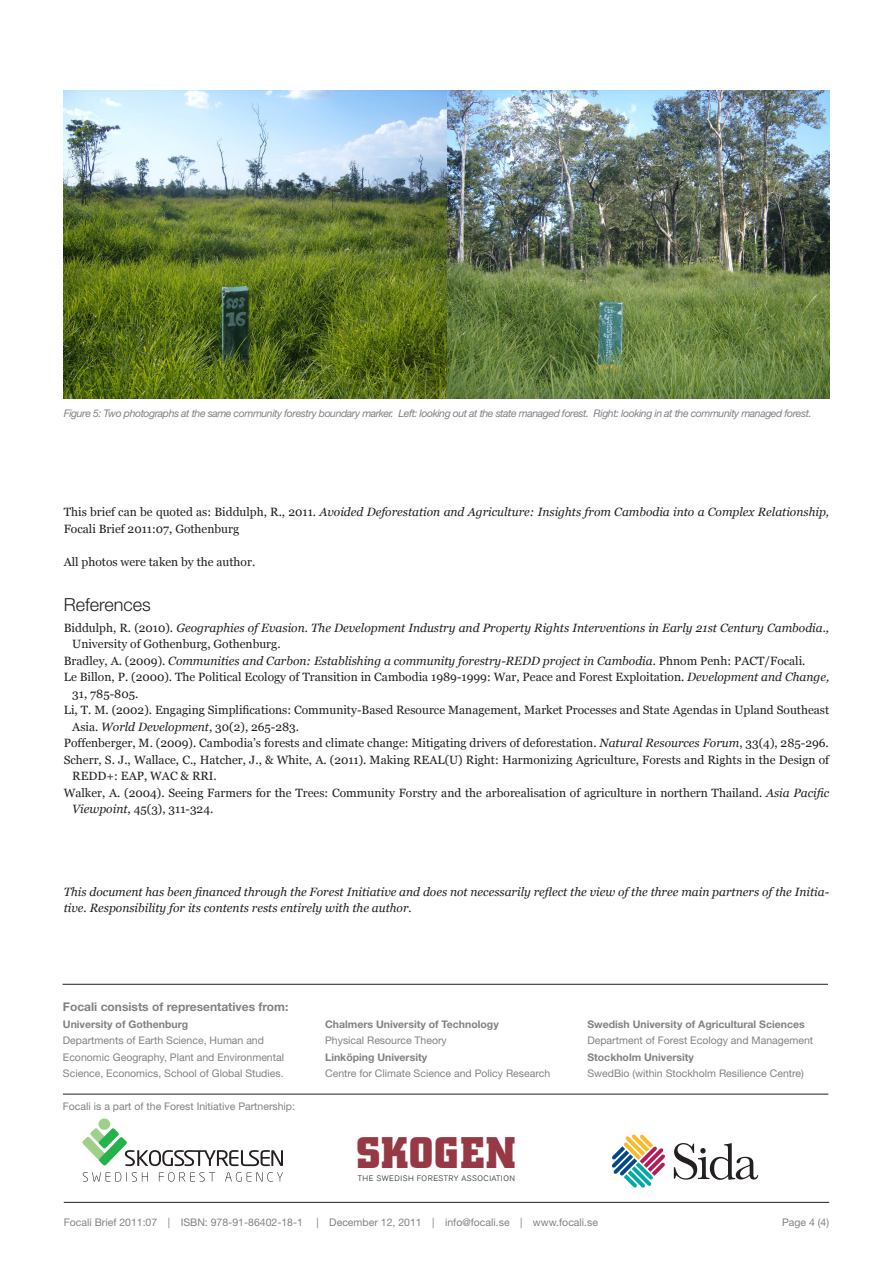
<style>
.page{position:relative;width:893px;height:1263px;background:#fff}
.page>*{position:absolute;margin:0;border:0;box-sizing:border-box;transform-origin:0 0}
.t1{font:700 43.8px "City";letter-spacing:.02em;color:#973845}
.t2{font:300 18px "Helvetica Neue LT Std";color:#231f20}
.normal_punktlista{font:12px/16.5px "Georgia";color:#231f20}
.normal_punktlista-2{font:italic 12px/16.5px "Georgia";color:#231f20}
.t3{font:700 12px "Helvetica Neue LT Std";color:#808285}
.t4{font:10.5px/16.5px "Helvetica Neue LT Std";color:#808285}
.photo{font:italic 10.5px "Helvetica Neue LT Std";letter-spacing:-.04em;color:#808285}
.footer_bold{font:700 10.5px "Helvetica Neue LT Std";color:#808285}
.t5{font:7.8px "Akzidenz Grotesk BE Light Os F";letter-spacing:.075em;color:#231f20}
.s1{font-style:normal}
.s2{font-style:italic}
</style>
<div class="page">
<hr style="left:64px;top:1202px;width:765px;height:1px;background:#231f20">
<svg style="left:612px;top:1134px;width:53px;height:53px"></svg>
<svg style="left:674px;top:1143px;width:84px;height:37px"></svg>
<div style="left:98px;top:1118px;width:12px;height:12px;background:#9fd08a;border-radius:50%"></div>
<svg style="left:82px;top:1128px;width:201px;height:38px"></svg>
<svg style="left:83px;top:1172px;width:65px;height:9px"></svg>
<svg style="left:159px;top:1172px;width:56px;height:9px"></svg>
<svg style="left:225px;top:1172px;width:16px;height:9px"></svg>
<svg style="left:247px;top:1172px;width:36px;height:9px"></svg>
<hr style="left:63px;top:1094px;width:765px;height:1px;background:#231f20">
<hr style="left:63px;top:984px;width:765px;height:1px;background:#231f20">
<img style="left:64px;top:91px;width:765px;height:307px">
<p class="photo" style="left:64px;top:407px;width:749px">Figure 5: Two photographs at the same community forestry boundary marker. Left: looking out at the state managed forest. Right: looking in at the community managed forest.</p>
<p class="normal_punktlista-2" style="left:64px;top:504px;width:767px"><span class="s1">This brief can be quoted as: Biddulph, R., 2011.</span> Avoided Deforestation and Agriculture: Insights from Cambodia into a Complex Relationship,<br><span class="s1">Focali Brief 2011:07, Gothenburg</span></p>
<p class="normal_punktlista" style="left:64px;top:553px;width:193px">All photos were taken by the author.</p>
<p class="t2" style="left:64px;top:593px;width:89px">References</p>
<p class="normal_punktlista-2" style="left:72px;top:619px;width:758px;text-indent:-9px"><span class="s1">Biddulph, R. (2010).</span> Geographies of Evasion. The Development Industry and Property Rights Interventions in Early 21st Century Cambodia.,<br><span class="s1">University of Gothenburg, Gothenburg.</span></p>
<p class="normal_punktlista-2" style="left:64px;top:652px;width:743px"><span class="s1">Bradley, A. (2009).</span> Communities and Carbon: Establishing a community forestry-REDD project in Cambodia. <span class="s1">Phnom Penh: PACT/Focali.</span></p>
<p class="normal_punktlista" style="left:72px;top:669px;width:758px;text-indent:-9px">Le Billon, P. (2000). The Political Ecology of Transition in Cambodia 1989-1999: War, Peace and Forest Exploitation. <span class="s2">Development and Change,<br></span>31, 785-805.</p>
<p class="normal_punktlista" style="left:72px;top:702px;width:758px;text-indent:-9px">Li, T. M. (2002). Engaging Simplifications: Community-Based Resource Management, Market Processes and State Agendas in Upland Southeast<br>Asia. <span class="s2">World Development</span>, 30(2), 265-283.</p>
<p class="normal_punktlista" style="left:64px;top:735px;width:767px">Poffenberger, M. (2009). Cambodia’s forests and climate change: Mitigating drivers of deforestation. <span class="s2">Natural Resources Forum</span>, 33(4), 285-296.</p>
<p class="normal_punktlista" style="left:72px;top:751px;width:758px;text-indent:-9px">Scherr, S. J., Wallace, C., Hatcher, J., &amp; White, A. (2011). Making REAL(U) Right: Harmonizing Agriculture, Forests and Rights in the Design of<br>REDD+: EAP, WAC &amp; RRI.</p>
<p class="normal_punktlista" style="left:72px;top:784px;width:758px;text-indent:-9px">Walker, A. (2004). Seeing Farmers for the Trees: Community Forstry and the arborealisation of agriculture in northern Thailand. <span class="s2">Asia Pacific<br>Viewpoint</span>, 45(3), 311-324.</p>
<p class="normal_punktlista-2" style="left:64px;top:883px;width:767px">This document has been financed through the Forest Initiative and does not necessarily reflect the view of the three main partners of the Initia&shy;tive. Responsibility for its contents rests entirely with the author.</p>
<p class="t3" style="left:63px;top:999px;width:227px">Focali consists of representatives from:</p>
<p class="footer_bold" style="left:63px;top:1017px;width:127px">University of Gothenburg</p>
<p class="t4" style="left:63px;top:1032px;width:223px">Departments of Earth Science, Human and<br>Economic Geography, Plant and Environmental<br>Science, Economics, School of Global Studies.</p>
<p class="t4" style="left:63px;top:1098px;width:234px">Focali is a part of the Forest Initiative Partnership:</p>
<p class="footer_bold" style="left:325px;top:1017px;width:175px">Chalmers University of Technology</p>
<p class="t4" style="left:325px;top:1032px;width:123px">Physical Resource Theory</p>
<p class="footer_bold" style="left:325px;top:1050px;width:104px">Linköping University</p>
<p class="t4" style="left:325px;top:1065px;width:226px">Centre for Climate Science and Policy Research</p>
<p class="t1" style="left:356px;top:1129px;width:161px">SKOGEN</p>
<p class="t5" style="left:358px;top:1174px;width:159px">THE SWEDISH FORESTRY ASSOCIATION</p>
<p class="footer_bold" style="left:587px;top:1017px;width:219px">Swedish University of Agricultural Sciences</p>
<p class="t4" style="left:587px;top:1032px;width:227px">Department of Forest Ecology and Management</p>
<p class="footer_bold" style="left:587px;top:1050px;width:108px">Stockholm University</p>
<p class="t4" style="left:587px;top:1065px;width:218px">SwedBio (within Stockholm Resilience Centre)</p>
<p class="t4" style="left:64px;top:1213px;width:241px">Focali Brief 2011:07 | ISBN: 978-91-86402-18-1</p>
<p class="t4" style="left:316px;top:1213px;width:283px">| December 12, 2011 | info@focali.se | www.focali.se</p>
<p class="t4" style="left:782px;top:1213px;width:49px">Page 4 (4)</p>
</div>
